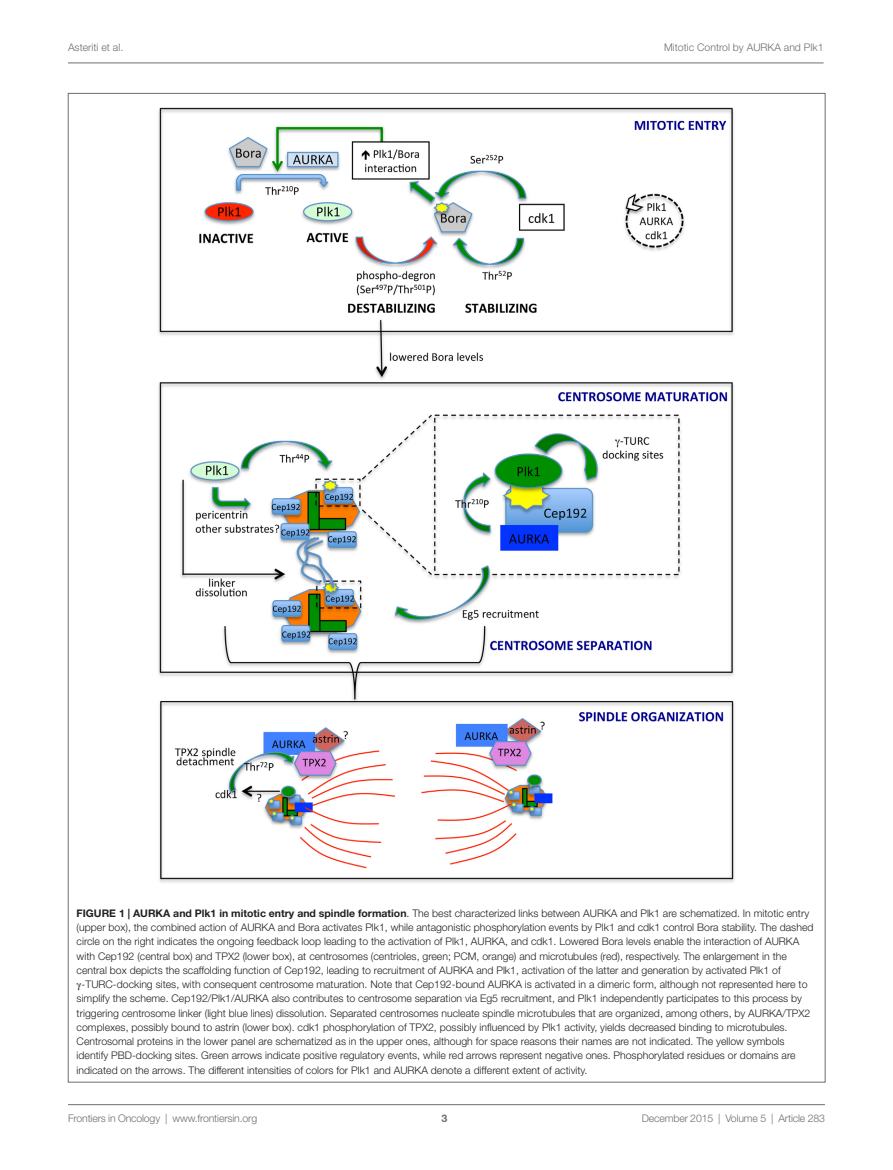
<style>
.page{position:relative;width:893px;height:1170px;background:#fff}
.page>*{position:absolute;margin:0;border:0;box-sizing:border-box;transform-origin:0 0}
.t1{font:300 10.5px/14.2px "Helvetica Neue LT Std";color:#231f20}
.t2{font:300 10.5px "Helvetica Neue LT Std";letter-spacing:-.015em;color:#6c6d70}
.t3{font:700 10.5px "Helvetica Neue LT Std";color:#6c6d70}
.s1{font-weight:700}
.s2{font-family:"STIX General";font-weight:400}
</style>
<div class="page">
<img style="left:158px;top:107px;width:577px;height:776px">
<hr style="left:68px;top:1104px;width:757px;height:1px;background:#6c6d70">
<hr style="left:68px;top:63px;width:756px;height:1px;background:#6c6d70">
<p class="t2" style="left:68px;top:41px;width:57px">Asteriti et al.</p>
<p class="t2" style="left:664px;top:41px;width:161px">Mitotic Control by AURKA and Plk1</p>
<p class="t1" style="left:77px;top:905px;width:738px"><span class="s1">FIGURE 1 | AURKA and Plk1 in mitotic entry and spindle formation</span>. The best characterized links between AURKA and Plk1 are schematized. In mitotic entry (upper box), the combined action of AURKA and Bora activates Plk1, while antagonistic phosphorylation events by Plk1 and cdk1 control Bora stability. The dashed circle on the right indicates the ongoing feedback loop leading to the activation of Plk1, AURKA, and cdk1. Lowered Bora levels enable the interaction of AURKA with Cep192 (central box) and TPX2 (lower box), at centrosomes (centrioles, green; PCM, orange) and microtubules (red), respectively. The enlargement in the central box depicts the scaffolding function of Cep192, leading to recruitment of AURKA and Plk1, activation of the latter and generation by activated Plk1 of <span class="s2">γ</span>-TURC-docking sites, with consequent centrosome maturation. Note that Cep192-bound AURKA is activated in a dimeric form, although not represented here to simplify the scheme. Cep192/Plk1/AURKA also contributes to centrosome separation via Eg5 recruitment, and Plk1 independently participates to this process by triggering centrosome linker (light blue lines) dissolution. Separated centrosomes nucleate spindle microtubules that are organized, among others, by AURKA/TPX2 complexes, possibly bound to astrin (lower box). cdk1 phosphorylation of TPX2, possibly influenced by Plk1 activity, yields decreased binding to microtubules.<br>Centrosomal proteins in the lower panel are schematized as in the upper ones, although for space reasons their names are not indicated. The yellow symbols identify PBD-docking sites. Green arrows indicate positive regulatory events, while red arrows represent negative ones. Phosphorylated residues or domains are indicated on the arrows. The different intensities of colors for Plk1 and AURKA denote a different extent of activity.</p>
<p class="t3" style="left:441px;top:1111px;width:7px">3</p>
<p class="t2" style="left:642px;top:1111px;width:184px">December 2015 | Volume 5 | Article 283</p>
<p class="t2" style="left:68px;top:1111px;width:191px">Frontiers in Oncology | www.frontiersin.org</p>
</div>
